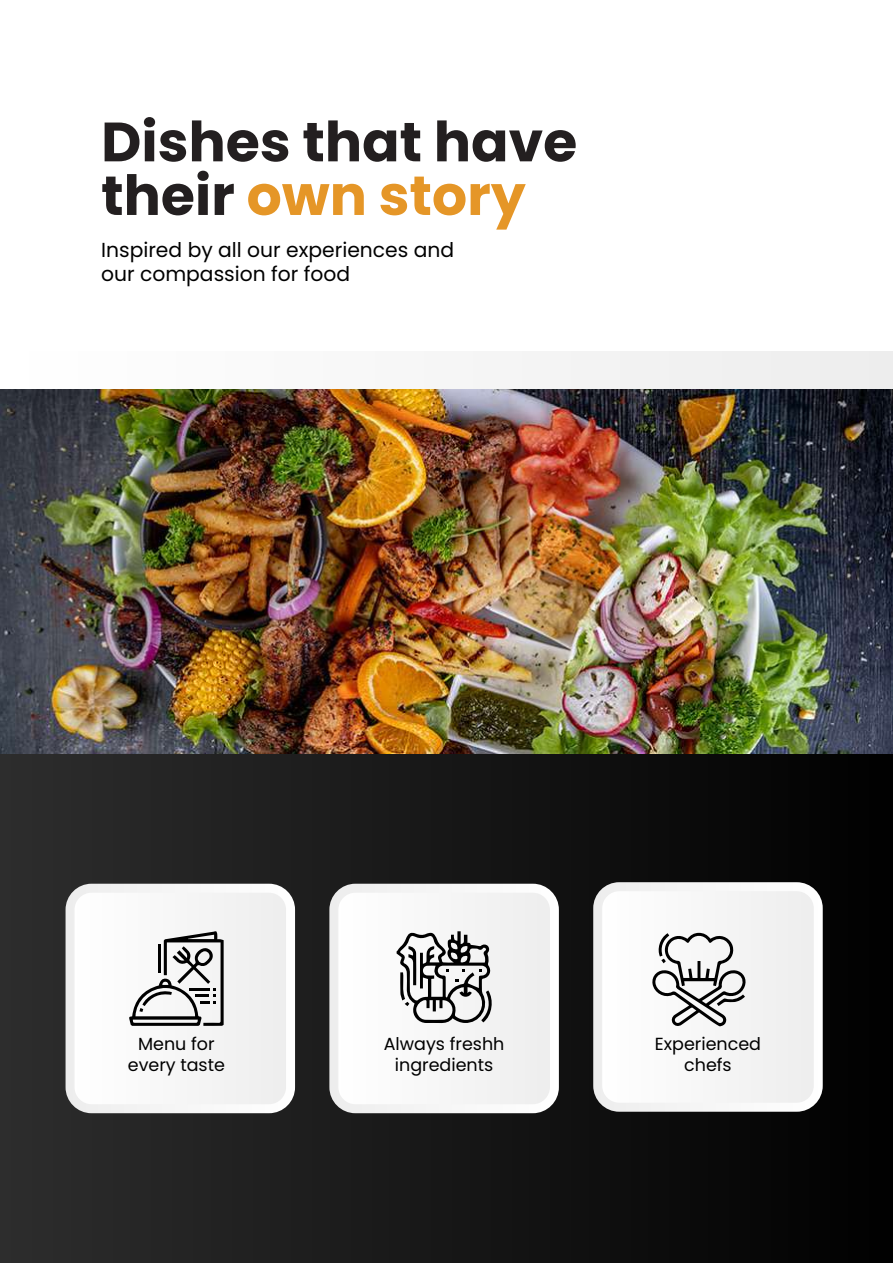
<style>
.page{position:relative;width:893px;height:1263px;background:#fff}
.page>*{position:absolute;margin:0;border:0;box-sizing:border-box;transform-origin:0 0}
.t1{font:700 55.2px/53.6px "Poppins";color:#231f20}
.t2{font:20.25px/24.3px "Poppins";color:#000}
.t3{font:17.55px/21px "Poppins";color:#000;text-align:center}
.s1{color:#e59627}
</style>
<div class="page">
<div style="left:0;top:351px;width:893px;height:450px;background:#f6f6f6"></div>
<div style="left:0;top:753px;width:893px;height:510px;background:linear-gradient(to right,#2e2e2e,#000)"></div>
<img style="left:0;top:389px;width:893px;height:364px">
<div style="left:70px;top:888px;width:221px;height:221px;background:#f6f6f6"></div>
<div style="left:66px;top:884px;width:229px;height:229px;border:9px solid #fff;border-radius:22px"></div>
<svg style="left:129px;top:931px;width:95px;height:95px"></svg>
<div style="left:334px;top:888px;width:220px;height:221px;background:#f6f6f6"></div>
<div style="left:329px;top:884px;width:230px;height:229px;border:9px solid #fff;border-radius:22px"></div>
<svg style="left:598px;top:887px;width:220px;height:220px"></svg>
<div style="left:593px;top:882px;width:230px;height:230px;border:9px solid #fff;border-radius:22px"></div>
<svg style="left:397px;top:931px;width:97px;height:92px"></svg>
<svg style="left:651px;top:933px;width:96px;height:94px"></svg>
<h1 class="t1" style="left:101px;top:116px;width:478px">Dishes that have their <span class="s1">own story</span></h1>
<p class="t2" style="left:101px;top:237px;width:354px">Inspired by all our experiences and our compassion for food</p>
<p class="t3" style="left:128px;top:1033px;width:99px">Menu for every taste</p>
<p class="t3" style="left:384px;top:1033px;width:122px">Always freshh ingredients</p>
<p class="t3" style="left:655px;top:1033px;width:108px">Experienced chefs</p>
</div>
